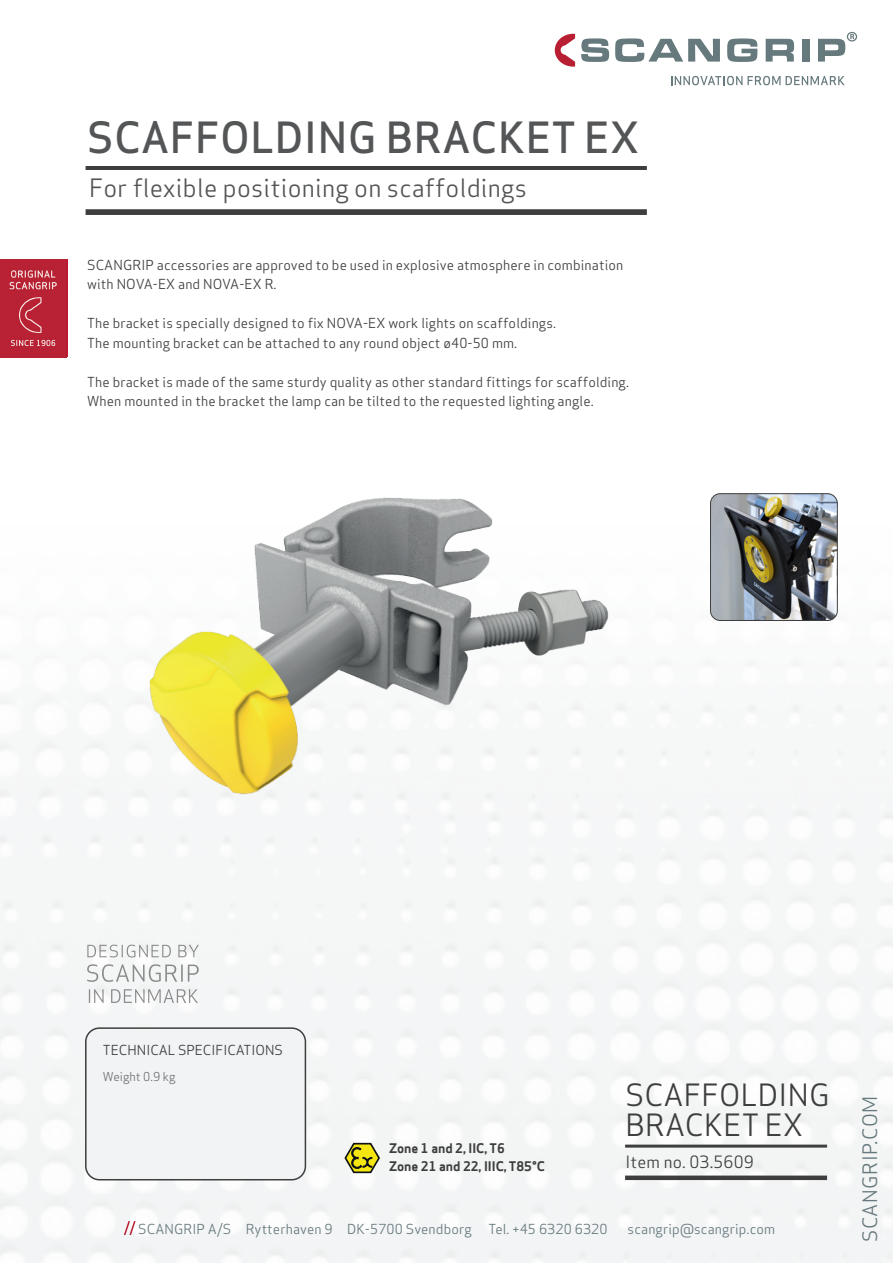
<style>
.page{position:relative;width:893px;height:1263px;background:#fff}
.page>*{position:absolute;margin:0;border:0;box-sizing:border-box;transform-origin:0 0}
.t1{font:500 42px "Apex Sans";letter-spacing:.01em;color:#545557}
.t2{font:30px/29.8px "Apex Sans";letter-spacing:.01em;color:#3e3e3f}
.t3{font:24.75px "Apex Sans";letter-spacing:.01em;color:#545557}
.t4{font:19.5px "Apex Sans";letter-spacing:.03em;color:#66797d}
.t5{font:16.65px "Apex Sans";letter-spacing:.01em;color:#3e3e3f}
.t6{font:13.5px/19.5px "Apex Sans";letter-spacing:.01em;color:#3e3e3f}
.t7{font:13.5px "Apex Sans";letter-spacing:.01em;color:#66797d}
.t8{font:700 12.9px "Apex Sans";color:#3e3e3f}
.t9{font:12px "Apex Sans";color:#727376}
</style>
<div class="page">
<div style="left:0;top:614px;width:893px;height:649px;background:#f5f6f6"></div>
<svg style="left:124px;top:1221px;width:12px;height:14px"></svg>
<div style="left:86px;top:209px;width:561px;height:6px;background:#3e3e3f"></div>
<hr style="left:86px;top:166px;width:561px;height:4px;background:#3e3e3f">
<img style="left:0;top:259px;width:67px;height:98px">
<svg style="left:555px;top:34px;width:20px;height:33px"></svg>
<svg style="left:581px;top:38px;width:28px;height:24px"></svg>
<svg style="left:615px;top:38px;width:105px;height:24px"></svg>
<svg style="left:727px;top:38px;width:30px;height:24px"></svg>
<svg style="left:766px;top:39px;width:28px;height:23px"></svg>
<div style="left:802px;top:39px;width:7px;height:23px;background:#66797d"></div>
<svg style="left:818px;top:34px;width:36px;height:28px"></svg>
<div style="left:847px;top:32px;width:10px;height:10px;border:1px solid #66797d;border-radius:50%"></div>
<svg style="left:671px;top:76px;width:174px;height:9px"></svg>
<div style="left:86px;top:1028px;width:219px;height:152px;background:#f2f3f4;border-radius:14px"></div>
<div style="left:85px;top:1027px;width:221px;height:153px;border:2px solid #3e3e3f;border-radius:14px"></div>
<svg style="left:89px;top:989px;width:109px;height:14px"></svg>
<svg style="left:87px;top:964px;width:112px;height:18px"></svg>
<svg style="left:87px;top:944px;width:112px;height:13px"></svg>
<svg style="left:343px;top:1142px;width:38px;height:32px"></svg>
<img style="left:144px;top:497px;width:522px;height:365px">
<img style="left:710px;top:494px;width:127px;height:126px">
<div style="left:710px;top:493px;width:128px;height:128px;border:1px solid #3e3e3f;border-radius:10px"></div>
<div style="left:625px;top:1175px;width:202px;height:5px;background:#3e3e3f"></div>
<hr style="left:625px;top:1144px;width:202px;height:3px;background:#3e3e3f">
<p class="t1" style="left:87px;top:100px;width:553px">SCAFFOLDING BRACKET EX</p>
<p class="t3" style="left:89px;top:168px;width:439px">For flexible positioning on scaffoldings</p>
<p class="t6" style="left:87px;top:254px;width:538px">SCANGRIP accessories are approved to be used in explosive atmosphere in combination with NOVA-EX and NOVA-EX R.</p>
<p class="t6" style="left:87px;top:312px;width:470px">The bracket is specially designed to fix NOVA-EX work lights on scaffoldings.<br>The mounting bracket can be attached to any round object ø40-50 mm.</p>
<p class="t6" style="left:87px;top:371px;width:543px">The bracket is made of the same sturdy quality as other standard fittings for scaffolding.<br>When mounted in the bracket the lamp can be tilted to the requested lighting angle.</p>
<p class="t6" style="left:103px;top:1039px;width:181px">TECHNICAL SPECIFICATIONS</p>
<p class="t9" style="left:103px;top:1067px;width:74px">Weight 0.9 kg</p>
<p class="t8" style="left:389px;top:1139px;width:117px">Zone 1 and 2, IIC, T6</p>
<p class="t8" style="left:389px;top:1158px;width:157px">Zone 21 and 22, IIIC, T85°C</p>
<p class="t2" style="left:625px;top:1077px;width:206px">SCAFFOLDING<br>BRACKET EX</p>
<p class="t5" style="left:625px;top:1148px;width:130px">Item no. 03.5609</p>
<p class="t7" style="left:138px;top:1218px;width:471px">SCANGRIP A/S Rytterhaven 9 DK-5700 Svendborg Tel. +45 6320 6320</p>
<p class="t7" style="left:628px;top:1218px;width:149px">scangrip@scangrip.com</p>
<p class="t4" style="left:854px;top:1242px;width:148px;rotate:-90deg">SCANGRIP.COM</p>
</div>
